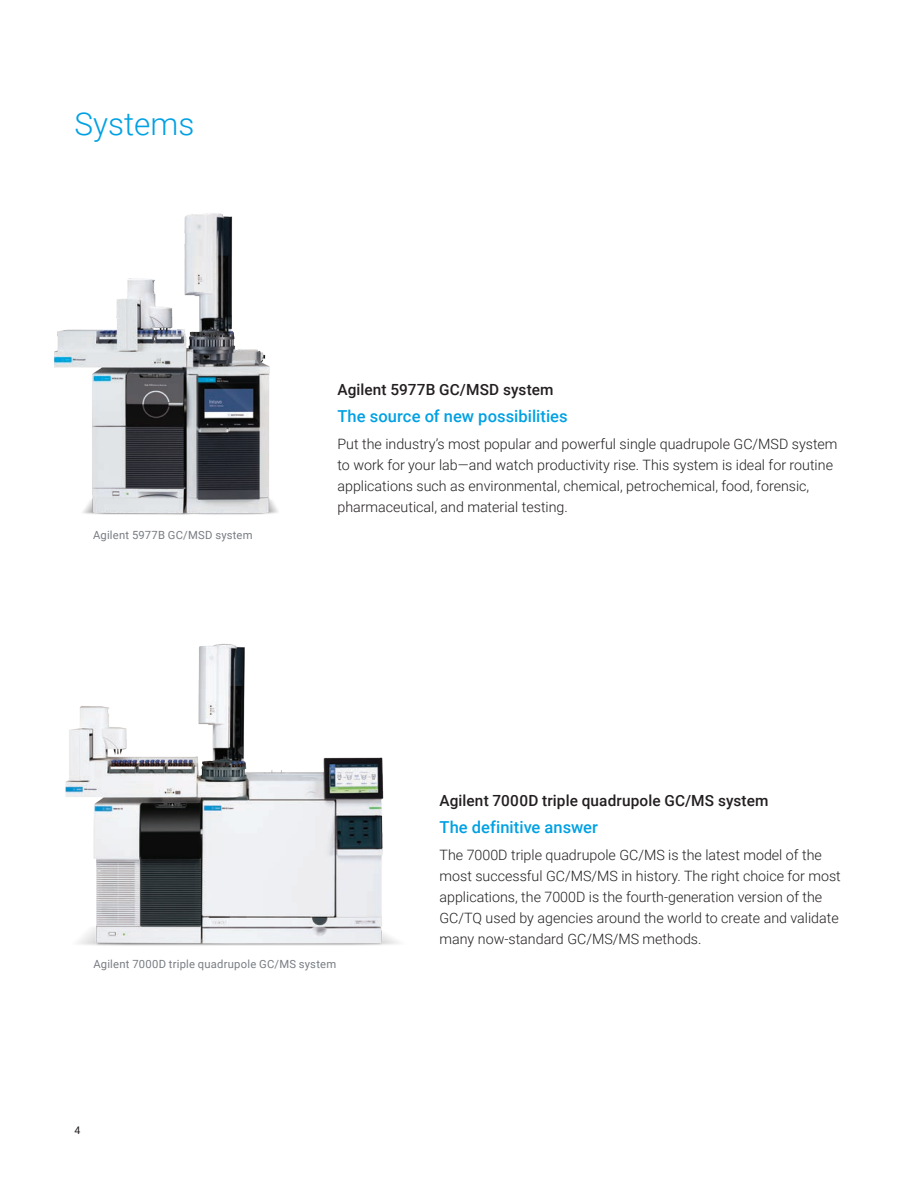
<style>
.page{position:relative;width:918px;height:1188px;background:#fff}
.page>*{position:absolute;margin:0;border:0;box-sizing:border-box;transform-origin:0 0}
.BROCHURE_int_head_bl{font:300 31.5px "Roboto";color:#00a1e3}
.BROCHURE_subhead_blu{font:500 16.5px "Roboto";letter-spacing:.005em;color:#00a1e3}
.BROCHURE_secondary_s{font:500 15.3px "Roboto";letter-spacing:.005em;color:#231f20}
.BROCHURE_text_black{font:300 14.25px/21px "Roboto";color:#231f20}
.BROCHURE_caption_gra{font:11.25px "Roboto";letter-spacing:.02em;color:#787d83}
.t1{font:10.5px "Roboto";color:#231f20}
</style>
<div class="page">
<img style="left:65px;top:644px;width:334px;height:302px">
<img style="left:54px;top:213px;width:224px;height:302px">
<p class="BROCHURE_int_head_bl" style="left:75px;top:101px;width:121px">Systems</p>
<p class="BROCHURE_caption_gra" style="left:93px;top:527px;width:161px">Agilent 5977B GC/MSD system</p>
<p class="BROCHURE_secondary_s" style="left:337px;top:379px;width:218px">Agilent 5977B GC/MSD system</p>
<p class="BROCHURE_subhead_blu" style="left:337px;top:405px;width:232px">The source of new possibilities</p>
<p class="BROCHURE_text_black" style="left:337px;top:433px;width:502px">Put the industry’s most popular and powerful single quadrupole GC/MSD system to work for your lab—and watch productivity rise. This system is ideal for routine applications such as environmental, chemical, petrochemical, food, forensic, pharmaceutical, and material testing.</p>
<p class="BROCHURE_secondary_s" style="left:440px;top:790px;width:330px">Agilent 7000D triple quadrupole GC/MS system</p>
<p class="BROCHURE_subhead_blu" style="left:440px;top:816px;width:160px">The definitive answer</p>
<p class="BROCHURE_text_black" style="left:440px;top:844px;width:403px">The 7000D triple quadrupole GC/MS is the latest model of the most successful GC/MS/MS in history. The right choice for most applications, the 7000D is the fourth-generation version of the GC/TQ used by agencies around the world to create and validate many now-standard GC/MS/MS methods.</p>
<p class="BROCHURE_caption_gra" style="left:93px;top:956px;width:244px">Agilent 7000D triple quadrupole GC/MS system</p>
<p class="t1" style="left:75px;top:1123px;width:7px">4</p>
</div>
